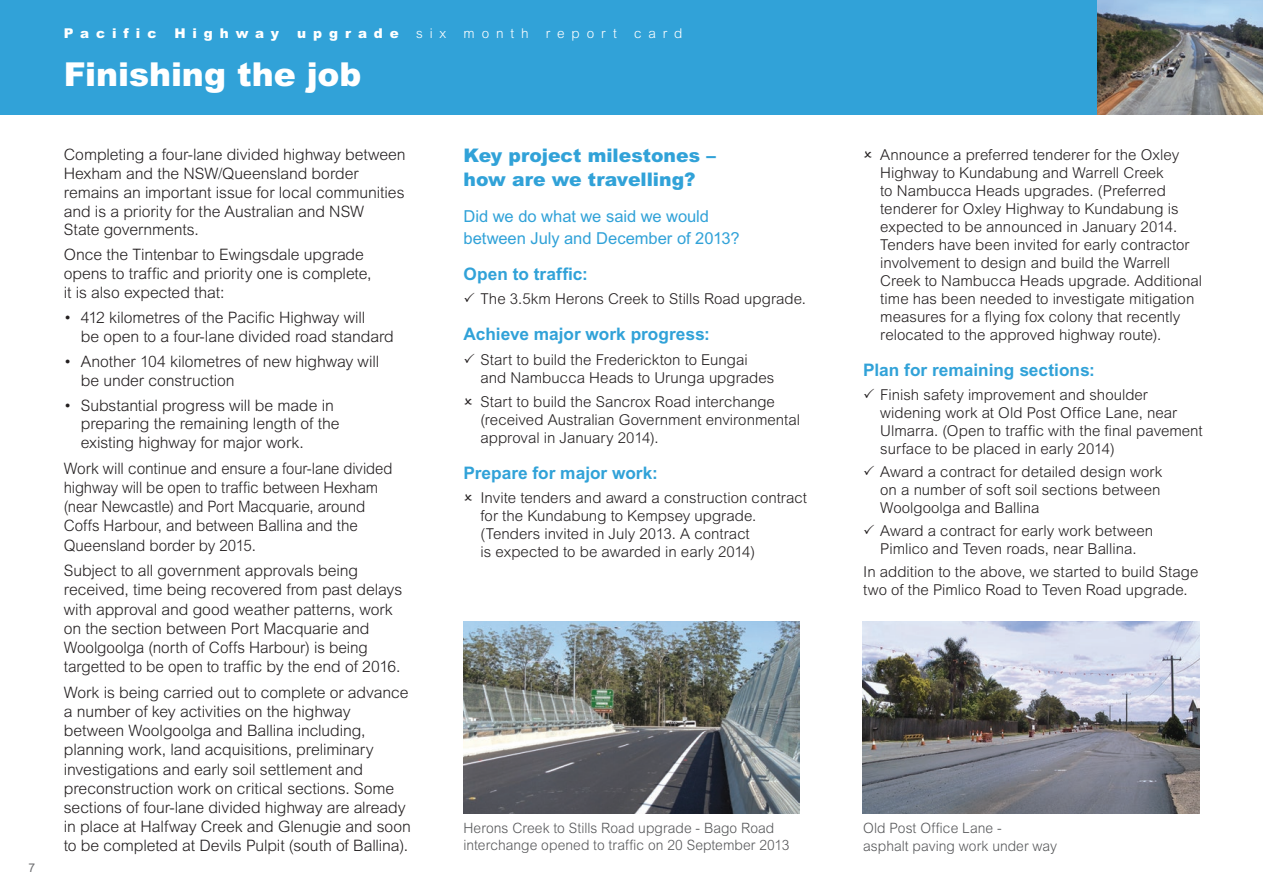
<style>
.page{position:relative;width:1263px;height:893px;background:#fff}
.page>*{position:absolute;margin:0;border:0;box-sizing:border-box;transform-origin:0 0}
.t1{font:900 33px "Arial MT Std";color:#fff}
.t2{font:900 18.75px/24px "Arial MT Std";color:#31a2d8}
.t3{font:700 17.25px "Arial MT Std";color:#31a2d8}
.t4{font:16.5px/22.5px "Arial MT Std";letter-spacing:-.005em;color:#31a2d8}
.t5{font:300 15.75px/19.2px "Arial MT Std";letter-spacing:-.005em;color:#231f20}
.t6{font:300 15px/18px "Arial MT Std";color:#231f20}
.t7{font:300 14.25px/17.2px "Arial MT Std";letter-spacing:.005em;color:#57585a}
.t8{font:900 13.5px "Arial MT Std";letter-spacing:.515em;color:#fff}
.t9{font:300 13.5px "Arial MT Std";letter-spacing:.51em;color:#fff}
.t10{font:12px "Arial MT Std";color:#6c6d70}
</style>
<div class="page">
<div style="left:0;top:0;width:1263px;height:115px;background:#31a2d8"></div>
<img style="left:1098px;top:0;width:165px;height:115px">
<img style="left:463px;top:621px;width:336px;height:193px">
<img style="left:863px;top:621px;width:336px;height:193px">
<p class="t10" style="left:29px;top:861px;width:8px">7</p>
<p class="t8" style="left:64px;top:25px;width:94px">Pacific</p>
<p class="t8" style="left:174px;top:25px;width:106px">Highway</p>
<p class="t8" style="left:297px;top:25px;width:103px">upgrade</p>
<p class="t9" style="left:416px;top:26px;width:32px">six</p>
<p class="t9" style="left:464px;top:26px;width:66px">month</p>
<p class="t9" style="left:546px;top:26px;width:72px">report</p>
<p class="t9" style="left:634px;top:26px;width:50px">card</p>
<h1 class="t1" style="left:64px;top:53px;width:299px">Finishing the job</h1>
<p class="t5" style="left:64px;top:145px;width:343px;line-height:18.8px">Completing a four-lane divided highway between Hexham and the NSW/Queensland border remains an important issue for local communities and is a priority for the Australian and NSW<br>State governments.</p>
<p class="t5" style="left:64px;top:245px;width:309px;line-height:18.8px">Once the Tintenbar to Ewingsdale upgrade opens to traffic and priority one is complete, it is also expected that:</p>
<p class="t5" style="left:81px;top:308px;width:315px;line-height:18.8px;text-indent:-17px">• 412 kilometres of the Pacific Highway will<br>be open to a four-lane divided road standard</p>
<p class="t5" style="left:81px;top:352px;width:300px;line-height:18.8px;text-indent:-17px">• Another 104 kilometres of new highway will be under construction</p>
<p class="t5" style="left:81px;top:396px;width:260px;line-height:18.8px;text-indent:-17px">• Substantial progress will be made in preparing the remaining length of the existing highway for major work.</p>
<p class="t5" style="left:64px;top:459px;width:330px">Work will continue and ensure a four-lane divided highway will be open to traffic between Hexham (near Newcastle) and Port Macquarie, around Coffs Harbour, and between Ballina and the Queensland border by 2015.</p>
<p class="t5" style="left:64px;top:561px;width:340px">Subject to all government approvals being received, time being recovered from past delays with approval and good weather patterns, work on the section between Port Macquarie and Woolgoolga (north of Coffs Harbour) is being targetted to be open to traffic by the end of 2016.</p>
<p class="t5" style="left:64px;top:683px;width:348px">Work is being carried out to complete or advance a number of key activities on the highway between Woolgoolga and Ballina including, planning work, land acquisitions, preliminary investigations and early soil settlement and preconstruction work on critical sections. Some sections of four-lane divided highway are already in place at Halfway Creek and Glenugie and soon to be completed at Devils Pulpit (south of Ballina).</p>
<p class="t2" style="left:463px;top:143px;width:254px">Key project milestones – how are we travelling?</p>
<p class="t4" style="left:463px;top:204px;width:277px">Did we do what we said we would between July and December of 2013?</p>
<p class="t3" style="left:463px;top:264px;width:126px">Open to traffic:</p>
<p class="t6" style="left:463px;top:290px;width:344px">✓ The 3.5km Herons Creek to Stills Road upgrade.</p>
<p class="t3" style="left:463px;top:324px;width:248px">Achieve major work progress:</p>
<p class="t6" style="left:480px;top:350px;width:295px;text-indent:-17px">✓ Start to build the Frederickton to Eungai and Nambucca Heads to Urunga upgrades</p>
<p class="t6" style="left:480px;top:393px;width:321px">Start to build the Sancrox Road interchange (received Australian Government environmental approval in January 2014).</p>
<p class="t3" style="left:463px;top:463px;width:196px">Prepare for major work:</p>
<p class="t6" style="left:480px;top:489px;width:328px">Invite tenders and award a construction contract for the Kundabung to Kempsey upgrade. (Tenders invited in July 2013. A contract<br>is expected to be awarded in early 2014)</p>
<p class="t6" style="left:880px;top:146px;width:323px">Announce a preferred tenderer for the Oxley Highway to Kundabung and Warrell Creek<br>to Nambucca Heads upgrades. (Preferred tenderer for Oxley Highway to Kundabung is expected to be announced in January 2014.<br>Tenders have been invited for early contractor involvement to design and build the Warrell Creek to Nambucca Heads upgrade. Additional time has been needed to investigate mitigation measures for a flying fox colony that recently relocated to the approved highway route).</p>
<p class="t3" style="left:863px;top:360px;width:233px">Plan for remaining sections:</p>
<p class="t6" style="left:880px;top:386px;width:324px;text-indent:-17px">✓ Finish safety improvement and shoulder widening work at Old Post Office Lane, near Ulmarra. (Open to traffic with the final pavement surface to be placed in early 2014)</p>
<p class="t6" style="left:880px;top:463px;width:283px;text-indent:-17px">✓ Award a contract for detailed design work on a number of soft soil sections between<br>Woolgoolga and Ballina</p>
<p class="t6" style="left:863px;top:522px;width:291px;text-align:center">✓ Award a contract for early work between<br>Pimlico and Teven roads, near Ballina.</p>
<p class="t6" style="left:863px;top:563px;width:337px">In addition to the above, we started to build Stage two of the Pimlico Road to Teven Road upgrade.</p>
<p class="t7" style="left:463px;top:819px;width:327px">Herons Creek to Stills Road upgrade - Bago Road interchange opened to traffic on 20 September 2013</p>
<p class="t7" style="left:863px;top:820px;width:195px">Old Post Office Lane -<br>asphalt paving work under way</p>
</div>
